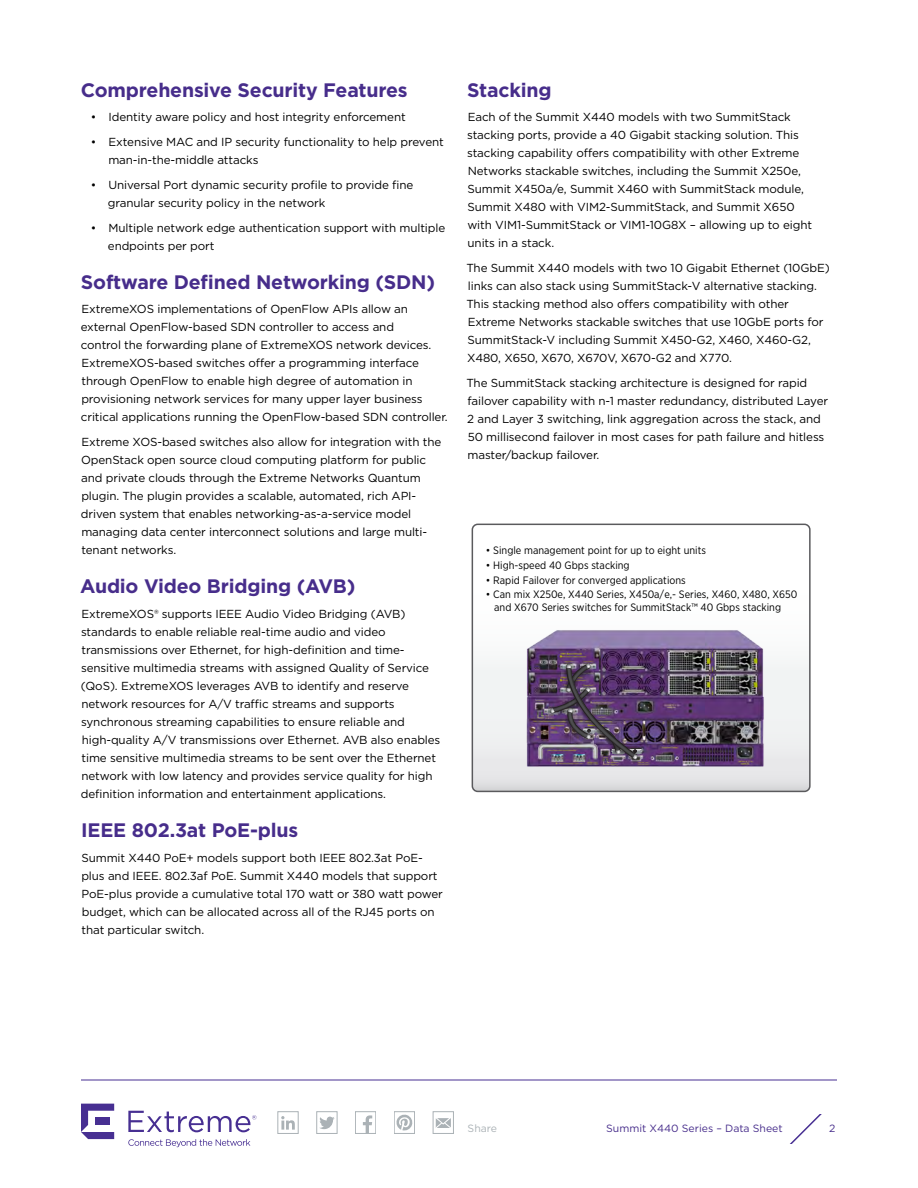
<style>
.page{position:relative;width:918px;height:1188px;background:#fff}
.page>*{position:absolute;margin:0;border:0;box-sizing:border-box;transform-origin:0 0}
.t1{font:700 19.5px "Gotham";letter-spacing:-.01em;color:#472d8b}
.t2{font:11.7px/18px "Gotham";letter-spacing:-.01em;color:#000}
.t3{font:10.65px/12.9px "Gotham Narrow";color:#000}
.t4{font:10.5px "Gotham";color:#472d8b}
.t5{font:10.5px "Gotham";color:#abb2b6}
</style>
<div class="page">
<svg style="left:790px;top:1115px;width:31px;height:29px"></svg>
<div style="left:278px;top:1112px;width:20px;height:22px;border:1px solid #abb2b6"></div>
<svg style="left:281px;top:1116px;width:14px;height:14px"></svg>
<div style="left:317px;top:1112px;width:20px;height:22px;border:1px solid #abb2b6"></div>
<svg style="left:319px;top:1117px;width:16px;height:12px"></svg>
<div style="left:355px;top:1112px;width:21px;height:22px;border:1px solid #abb2b6"></div>
<svg style="left:363px;top:1115px;width:9px;height:19px"></svg>
<div style="left:433px;top:1112px;width:21px;height:22px;border:1px solid #abb2b6"></div>
<svg style="left:435px;top:1118px;width:16px;height:10px"></svg>
<div style="left:394px;top:1112px;width:21px;height:22px;border:1px solid #abb2b6"></div>
<svg style="left:396px;top:1114px;width:17px;height:17px"></svg>
<hr style="left:81px;top:1080px;width:756px;height:1px;background:#472f92">
<svg style="left:81px;top:1104px;width:33px;height:35px"></svg>
<svg style="left:128px;top:1111px;width:128px;height:21px"></svg>
<svg style="left:128px;top:1139px;width:122px;height:8px"></svg>
<svg style="left:472px;top:524px;width:336px;height:267px"></svg>
<div style="left:472px;top:524px;width:339px;height:268px;border:2px solid #5a5a5d;border-radius:5px"></div>
<img style="left:521px;top:627px;width:248px;height:147px">
<img style="left:547px;top:661px;width:95px;height:103px">
<h1 class="t1" style="left:81px;top:77px;width:328px">Comprehensive Security Features</h1>
<p class="t2" style="left:91px;top:108px;width:316px">• Identity aware policy and host integrity enforcement</p>
<p class="t2" style="left:108px;top:133px;width:337px;text-indent:-17px">• Extensive MAC and IP security functionality to help prevent man-in-the-middle attacks</p>
<p class="t2" style="left:108px;top:175px;width:307px;text-indent:-17px">• Universal Port dynamic security profile to provide fine granular security policy in the network</p>
<p class="t2" style="left:108px;top:218px;width:339px;text-indent:-17px">• Multiple network edge authentication support with multiple endpoints per port</p>
<h1 class="t1" style="left:81px;top:269px;width:356px">Software Defined Networking (SDN)</h1>
<p class="t2" style="left:81px;top:300px;width:368px">ExtremeXOS implementations of OpenFlow APIs allow an external OpenFlow-based SDN controller to access and<br>control the forwarding plane of ExtremeXOS network devices.<br>ExtremeXOS-based switches offer a programming interface through OpenFlow to enable high degree of automation in provisioning network services for many upper layer business critical applications running the OpenFlow-based SDN controller.</p>
<p class="t2" style="left:81px;top:433px;width:362px">Extreme XOS-based switches also allow for integration with the OpenStack open source cloud computing platform for public and private clouds through the Extreme Networks Quantum plugin. The plugin provides a scalable, automated, rich API&shy;driven system that enables networking-as-a-service model managing data center interconnect solutions and large multi&shy;tenant networks.</p>
<h1 class="t1" style="left:80px;top:573px;width:277px">Audio Video Bridging (AVB)</h1>
<p class="t2" style="left:81px;top:604px;width:361px">ExtremeXOS® supports IEEE Audio Video Bridging (AVB) standards to enable reliable real-time audio and video transmissions over Ethernet, for high-definition and time&shy;sensitive multimedia streams with assigned Quality of Service (QoS). ExtremeXOS leverages AVB to identify and reserve network resources for A/V traffic streams and supports synchronous streaming capabilities to ensure reliable and high-quality A/V transmissions over Ethernet. AVB also enables time sensitive multimedia streams to be sent over the Ethernet network with low latency and provides service quality for high definition information and entertainment applications.</p>
<h1 class="t1" style="left:81px;top:817px;width:219px">IEEE 802.3at PoE-plus</h1>
<p class="t2" style="left:81px;top:848px;width:363px">Summit X440 PoE+ models support both IEEE 802.3at PoE&shy;plus and IEEE. 802.3af PoE. Summit X440 models that support PoE-plus provide a cumulative total 170 watt or 380 watt power budget, which can be allocated across all of the RJ45 ports on that particular switch.</p>
<h1 class="t1" style="left:467px;top:77px;width:86px">Stacking</h1>
<p class="t2" style="left:467px;top:108px;width:346px">Each of the Summit X440 models with two SummitStack stacking ports, provide a 40 Gigabit stacking solution. This stacking capability offers compatibility with other Extreme Networks stackable switches, including the Summit X250e, Summit X450a/e, Summit X460 with SummitStack module, Summit X480 with VIM2-SummitStack, and Summit X650 with VIM1-SummitStack or VIM1-10G8X – allowing up to eight units in a stack.</p>
<p class="t2" style="left:466px;top:259px;width:365px">The Summit X440 models with two 10 Gigabit Ethernet (10GbE) links can also stack using SummitStack-V alternative stacking.<br>This stacking method also offers compatibility with other Extreme Networks stackable switches that use 10GbE ports for SummitStack-V including Summit X450-G2, X460, X460-G2, X480, X650, X670, X670V, X670-G2 and X770.</p>
<p class="t2" style="left:466px;top:373px;width:363px">The SummitStack stacking architecture is designed for rapid failover capability with n-1 master redundancy, distributed Layer 2 and Layer 3 switching, link aggregation across the stack, and 50 millisecond failover in most cases for path failure and hitless master/backup failover.</p>
<p class="t3" style="left:486px;top:544px;width:222px">• Single management point for up to eight units</p>
<p class="t3" style="left:486px;top:559px;width:145px">• High-speed 40 Gbps stacking</p>
<p class="t3" style="left:486px;top:573px;width:201px">• Rapid Failover for converged applications</p>
<p class="t3" style="left:494px;top:588px;width:305px;text-indent:-8px">• Can mix X250e, X440 Series, X450a/e,- Series, X460, X480, X650 and X670 Series switches for SummitStack™ 40 Gbps stacking</p>
<p class="t5" style="left:468px;top:1121px;width:31px">Share</p>
<p class="t4" style="left:606px;top:1122px;width:178px">Summit X440 Series – Data Sheet</p>
<p class="t4" style="left:829px;top:1122px;width:8px">2</p>
</div>
